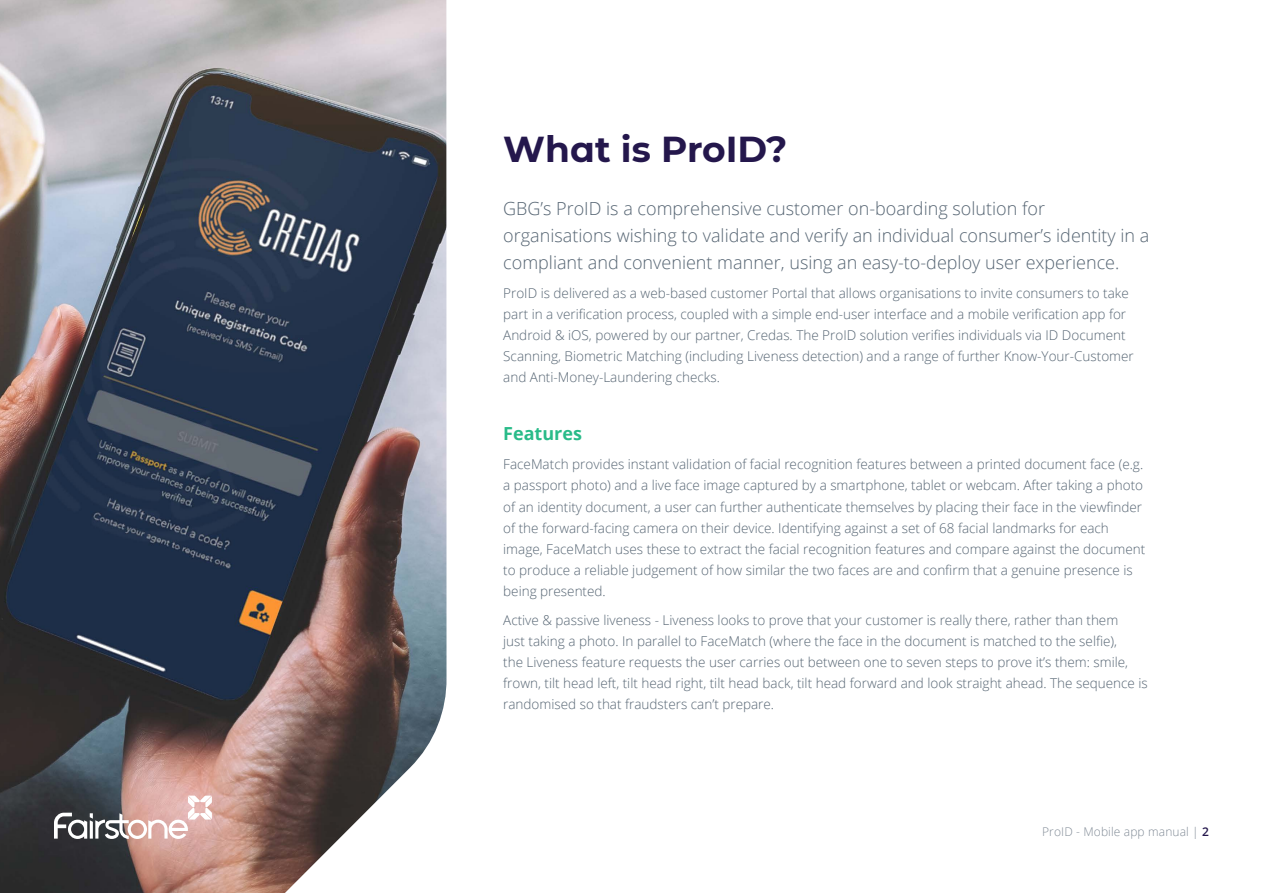
<style>
.page{position:relative;width:1263px;height:893px;background:#fff}
.page>*{position:absolute;margin:0;border:0;box-sizing:border-box;transform-origin:0 0}
.t1{font:700 36px "Montserrat";color:#24174c}
.t2{font:300 18px/27px "Open Sans";color:#566573}
.t3{font:700 18px "Open Sans";color:#29bb89}
.t4{font:300 13.5px/21px "Open Sans";color:#566573}
.t5{font:300 12px "Open Sans";letter-spacing:.01em;color:#818b96}
.s1{font-weight:600;color:#24174c}
</style>
<div class="page">
<img style="left:0;top:0;width:447px;height:893px">
<svg style="left:54px;top:796px;width:158px;height:43px"></svg>
<h1 class="t1" style="left:503px;top:123px;width:286px">What is ProID?</h1>
<h2 class="t2" style="left:503px;top:194px;width:648px">GBG’s ProID is a comprehensive customer on-boarding solution for organisations wishing to validate and verify an individual consumer’s identity in a compliant and convenient manner, using an easy-to-deploy user experience.</h2>
<p class="t4" style="left:503px;top:282px;width:632px">ProID is delivered as a web-based customer Portal that allows organisations to invite consumers to take part in a verification process, coupled with a simple end-user interface and a mobile verification app for Android &amp; iOS, powered by our partner, Credas. The ProID solution verifies individuals via ID Document Scanning, Biometric Matching (including Liveness detection) and a range of further Know-Your-Customer and Anti-Money-Laundering checks.</p>
<h2 class="t3" style="left:503px;top:421px;width:80px">Features</h2>
<p class="t4" style="left:503px;top:454px;width:643px">FaceMatch provides instant validation of facial recognition features between a printed document face (e.g. a passport photo) and a live face image captured by a smartphone, tablet or webcam. After taking a photo of an identity document, a user can further authenticate themselves by placing their face in the viewfinder of the forward-facing camera on their device. Identifying against a set of 68 facial landmarks for each image, FaceMatch uses these to extract the facial recognition features and compare against the document to produce a reliable judgement of how similar the two faces are and confirm that a genuine presence is being presented.</p>
<p class="t4" style="left:503px;top:609px;width:646px">Active &amp; passive liveness - Liveness looks to prove that your customer is really there, rather than them<br>just taking a photo. In parallel to FaceMatch (where the face in the document is matched to the selfie),<br>the Liveness feature requests the user carries out between one to seven steps to prove it’s them: smile, frown, tilt head left, tilt head right, tilt head back, tilt head forward and look straight ahead. The sequence is randomised so that fraudsters can’t prepare.</p>
<p class="t5" style="left:1042px;top:824px;width:168px">ProID - Mobile app manual | <span class="s1">2</span></p>
</div>
